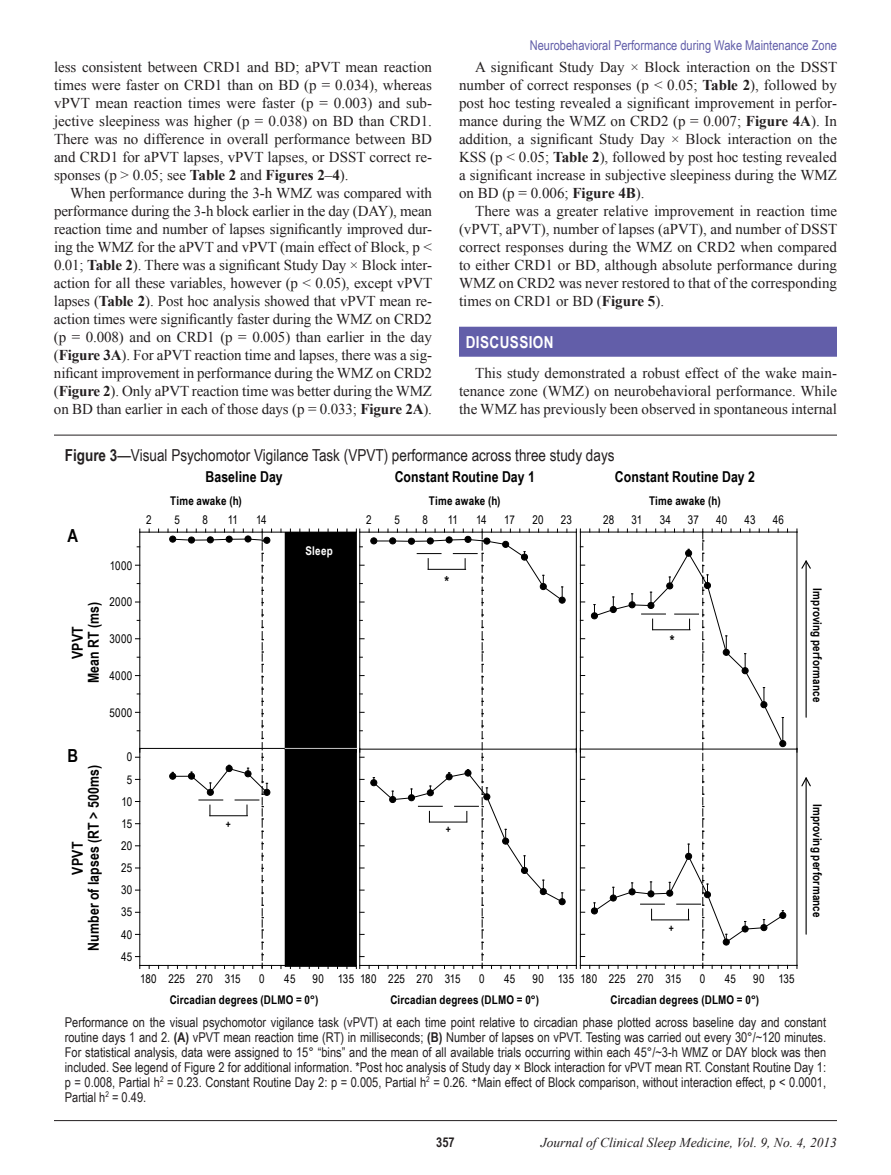
<style>
.page{position:relative;width:891px;height:1175px;background:#fff}
.page>*{position:absolute;margin:0;border:0;box-sizing:border-box;transform-origin:0 0}
.t1{font:700 18px "Arial Narrow";color:#000}
.t2{font:16.5px "Arial Narrow";color:#231f20}
.t3{font:700 16.5px "Arial Narrow";letter-spacing:.025em;color:#fff}
.t4{font:15px/18px "Times New Roman";color:#231f20;text-align:justify}
.t5{font:700 15px/16px "Arial Narrow";letter-spacing:.005em;color:#000;text-align:center}
.t6{font:13.5px/15px "Arial Narrow";color:#231f20;text-align:justify}
.t7{font:13.5px "Arial Narrow";color:#625ea9}
.t8{font:italic 13.5px "Times New Roman";color:#231f20}
.t9{font:700 13.5px "Arial Narrow";color:#231f20}
.t10{font:700 12px "Arial Narrow";letter-spacing:.015em;color:#000}
.t11{font:12px/22.2px "Arial Narrow";letter-spacing:.015em;color:#000;text-align:center}
.t12{font:700 12px "Arial Narrow";letter-spacing:.02em;color:#fff}
.t13{font:700 10.5px "Arial Narrow";color:#000}
.s1{font-weight:700}
</style>
<div class="page">
<div style="left:459px;top:327px;width:378px;height:30px;background:#625ea9"></div>
<hr style="left:140px;top:532px;width:216px;height:1px;background:#000">
<hr style="left:139px;top:532px;width:1px;height:217px;background:#000">
<hr style="left:360px;top:748px;width:216px;height:1px;background:#000">
<hr style="left:360px;top:532px;width:216px;height:1px;background:#000">
<hr style="left:580px;top:748px;width:217px;height:1px;background:#000">
<hr style="left:580px;top:531px;width:217px;height:1px;background:#000">
<hr style="left:797px;top:532px;width:1px;height:217px;background:#000">
<hr style="left:806px;top:561px;width:1px;height:156px;background:#000">
<svg style="left:801px;top:560px;width:10px;height:10px"></svg>
<div style="left:285px;top:532px;width:71px;height:217px;background:#000"></div>
<hr style="left:140px;top:965px;width:216px;height:1px;background:#000">
<hr style="left:140px;top:748px;width:145px;height:1px;background:#000">
<hr style="left:139px;top:748px;width:1px;height:217px;background:#000">
<svg style="left:135px;top:749px;width:5px;height:9px"></svg>
<hr style="left:360px;top:965px;width:216px;height:1px;background:#000">
<hr style="left:580px;top:965px;width:217px;height:1px;background:#000">
<hr style="left:797px;top:748px;width:1px;height:217px;background:#000">
<hr style="left:806px;top:778px;width:1px;height:156px;background:#000">
<svg style="left:801px;top:777px;width:10px;height:10px"></svg>
<div style="left:285px;top:749px;width:71px;height:217px;background:#000"></div>
<svg style="left:168px;top:529px;width:104px;height:439px"></svg>
<svg style="left:356px;top:529px;width:212px;height:439px"></svg>
<svg style="left:576px;top:529px;width:212px;height:439px"></svg>
<hr style="left:285px;top:748px;width:72px;height:1px;background:#c8c8c8">
<hr style="left:54px;top:435px;width:783px;height:1px;background:#231f20">
<hr style="left:54px;top:1120px;width:783px;height:1px;background:#231f20">
<p class="t4" style="left:54px;top:58px;width:380px">less consistent between CRD1 and BD; aPVT mean reaction times were faster on CRD1 than on BD (p = 0.034), whereas vPVT mean reaction times were faster (p = 0.003) and sub&shy;jective sleepiness was higher (p = 0.038) on BD than CRD1.<br>There was no difference in overall performance between BD and CRD1 for aPVT lapses, vPVT lapses, or DSST correct re&shy;sponses (p &gt; 0.05; see <span class="s1">Table 2</span> and <span class="s1">Figures 2</span>–<span class="s1">4</span>).</p>
<p class="t4" style="left:54px;top:184px;width:380px;text-indent:16px">When performance during the 3-h WMZ was compared with performance during the 3-h block earlier in the day (DAY), mean reaction time and number of lapses significantly improved dur&shy;ing the WMZ for the aPVT and vPVT (main effect of Block, p &lt; 0.01; <span class="s1">Table 2</span>). There was a significant Study Day × Block inter&shy;action for all these variables, however (p &lt; 0.05), except vPVT lapses (<span class="s1">Table 2</span>). Post hoc analysis showed that vPVT mean re&shy;action times were significantly faster during the WMZ on CRD2 (p = 0.008) and on CRD1 (p = 0.005) than earlier in the day (<span class="s1">Figure 3A</span>). For aPVT reaction time and lapses, there was a sig&shy;nificant improvement in performance during the WMZ on CRD2 (<span class="s1">Figure 2</span>). Only aPVT reaction time was better during the WMZ on BD than earlier in each of those days (p = 0.033; <span class="s1">Figure 2A</span>).</p>
<p class="t7" style="left:530px;top:35px;width:309px">Neurobehavioral Performance during Wake Maintenance Zone</p>
<p class="t4" style="left:459px;top:58px;width:380px;text-indent:16px">A significant Study Day × Block interaction on the DSST number of correct responses (p &lt; 0.05; <span class="s1">Table 2</span>), followed by post hoc testing revealed a significant improvement in perfor&shy;mance during the WMZ on CRD2 (p = 0.007; <span class="s1">Figure 4A</span>). In addition, a significant Study Day × Block interaction on the KSS (p &lt; 0.05; <span class="s1">Table 2</span>), followed by post hoc testing revealed a significant increase in subjective sleepiness during the WMZ on BD (p = 0.006; <span class="s1">Figure 4B</span>).</p>
<p class="t4" style="left:459px;top:202px;width:380px;text-indent:16px">There was a greater relative improvement in reaction time (vPVT, aPVT), number of lapses (aPVT), and number of DSST correct responses during the WMZ on CRD2 when compared to either CRD1 or BD, although absolute performance during WMZ on CRD2 was never restored to that of the corresponding times on CRD1 or BD (<span class="s1">Figure 5</span>).</p>
<p class="t3" style="left:466px;top:329px;width:89px">DISCUSSION</p>
<p class="t4" style="left:459px;top:364px;width:380px;text-indent:16px">This study demonstrated a robust effect of the wake main&shy;tenance zone (WMZ) on neurobehavioral performance. While the WMZ has previously been observed in spontaneous internal</p>
<p class="t2" style="left:65px;top:443px;width:551px"><span class="s1">Figure 3</span>—Visual Psychomotor Vigilance Task (VPVT) performance across three study days</p>
<p class="t5" style="left:205px;top:468px;width:79px">Baseline Day</p>
<p class="t5" style="left:395px;top:468px;width:142px">Constant Routine Day 1</p>
<p class="t5" style="left:615px;top:468px;width:142px">Constant Routine Day 2</p>
<p class="t10" style="left:170px;top:491px;width:73px">Time awake (h)</p>
<p class="t10" style="left:429px;top:491px;width:73px">Time awake (h)</p>
<p class="t10" style="left:649px;top:491px;width:73px">Time awake (h)</p>
<p class="t1" style="left:68px;top:522px;width:12px">A</p>
<p class="t11" style="left:110px;top:554px;width:24px">1000</p>
<p class="t11" style="left:110px;top:590px;width:24px">2000</p>
<p class="t11" style="left:109px;top:627px;width:24px">3000</p>
<p class="t11" style="left:110px;top:664px;width:24px">4000</p>
<p class="t11" style="left:109px;top:701px;width:24px">5000</p>
<p class="t5" style="left:69px;top:683px;width:82px;rotate:-90deg">VPVT<br>Mean RT (ms)</p>
<p class="t11" style="left:146px;top:508px;width:7px">2</p>
<p class="t11" style="left:174px;top:508px;width:7px">5</p>
<p class="t11" style="left:203px;top:508px;width:7px">8</p>
<p class="t11" style="left:228px;top:508px;width:12px">11</p>
<p class="t11" style="left:256px;top:508px;width:12px">14</p>
<p class="t12" style="left:306px;top:541px;width:29px">Sleep</p>
<p class="t11" style="left:366px;top:508px;width:7px">2</p>
<p class="t11" style="left:394px;top:508px;width:7px">5</p>
<p class="t11" style="left:423px;top:508px;width:7px">8</p>
<p class="t11" style="left:448px;top:508px;width:12px">11</p>
<p class="t11" style="left:476px;top:508px;width:12px">14</p>
<p class="t11" style="left:504px;top:508px;width:12px">17</p>
<p class="t11" style="left:533px;top:508px;width:13px">20</p>
<p class="t11" style="left:561px;top:508px;width:13px">23</p>
<p class="t11" style="left:603px;top:508px;width:13px">28</p>
<p class="t11" style="left:631px;top:508px;width:12px">31</p>
<p class="t11" style="left:660px;top:508px;width:13px">34</p>
<p class="t11" style="left:688px;top:508px;width:12px">37</p>
<p class="t11" style="left:716px;top:508px;width:13px">40</p>
<p class="t11" style="left:744px;top:508px;width:13px">43</p>
<p class="t11" style="left:773px;top:508px;width:13px">46</p>
<p class="t5" style="left:445px;top:573px;width:6px">*</p>
<p class="t5" style="left:670px;top:632px;width:6px">*</p>
<p class="t1" style="left:68px;top:741px;width:12px">B</p>
<p class="t5" style="left:69px;top:950px;width:187px;rotate:-90deg">VPVT<br>Number of lapses (RT &gt; 500ms)</p>
<p class="t11" style="left:121px;top:745px;width:13px">0<br>5<br>10<br>15<br>20<br>25<br>30<br>35<br>40<br>45</p>
<p class="t13" style="left:226px;top:816px;width:7px">+</p>
<p class="t13" style="left:446px;top:821px;width:7px">+</p>
<p class="t13" style="left:669px;top:920px;width:7px">+</p>
<p class="t11" style="left:360px;top:966px;width:102px">180 225 270 315</p>
<p class="t11" style="left:479px;top:966px;width:7px">0</p>
<p class="t11" style="left:504px;top:966px;width:13px">45</p>
<p class="t11" style="left:533px;top:966px;width:150px">90 135 180 225 270 315</p>
<p class="t11" style="left:700px;top:966px;width:7px">0</p>
<p class="t11" style="left:725px;top:966px;width:13px">45</p>
<p class="t11" style="left:753px;top:966px;width:43px">90 135</p>
<p class="t11" style="left:140px;top:966px;width:102px">180 225 270 315</p>
<p class="t11" style="left:259px;top:966px;width:7px">0</p>
<p class="t11" style="left:284px;top:966px;width:13px">45</p>
<p class="t11" style="left:313px;top:966px;width:43px">90 135</p>
<p class="t10" style="left:170px;top:990px;width:150px">Circadian degrees (DLMO = 0°)</p>
<p class="t10" style="left:390px;top:990px;width:150px">Circadian degrees (DLMO = 0°)</p>
<p class="t10" style="left:611px;top:990px;width:150px">Circadian degrees (DLMO = 0°)</p>
<p class="t10" style="left:826px;top:588px;width:115px;rotate:90deg">Improving performance</p>
<p class="t10" style="left:826px;top:803px;width:115px;rotate:90deg">Improving performance</p>
<p class="t6" style="left:65px;top:1014px;width:763px">Performance on the visual psychomotor vigilance task (vPVT) at each time point relative to circadian phase plotted across baseline day and constant routine days 1 and 2. <span class="s1">(A)</span> vPVT mean reaction time (RT) in milliseconds; <span class="s1">(B)</span> Number of lapses on vPVT. Testing was carried out every 30°/~120 minutes.<br>For statistical analysis, data were assigned to 15° “bins” and the mean of all available trials occurring within each 45°/~3-h WMZ or DAY block was then included. See legend of Figure 2 for additional information. *Post hoc analysis of Study day × Block interaction for vPVT mean RT. Constant Routine Day 1: p = 0.008, Partial h<sup>2</sup> = 0.23. Constant Routine Day 2: p = 0.005, Partial h<sup>2</sup> = 0.26. <sup>+</sup>Main effect of Block comparison, without interaction effect, p &lt; 0.0001, Partial h<sup>2</sup> = 0.49.</p>
<p class="t9" style="left:436px;top:1132px;width:20px">357</p>
<p class="t8" style="left:541px;top:1133px;width:298px">Journal of Clinical Sleep Medicine, Vol. 9, No. 4, 2013</p>
</div>
